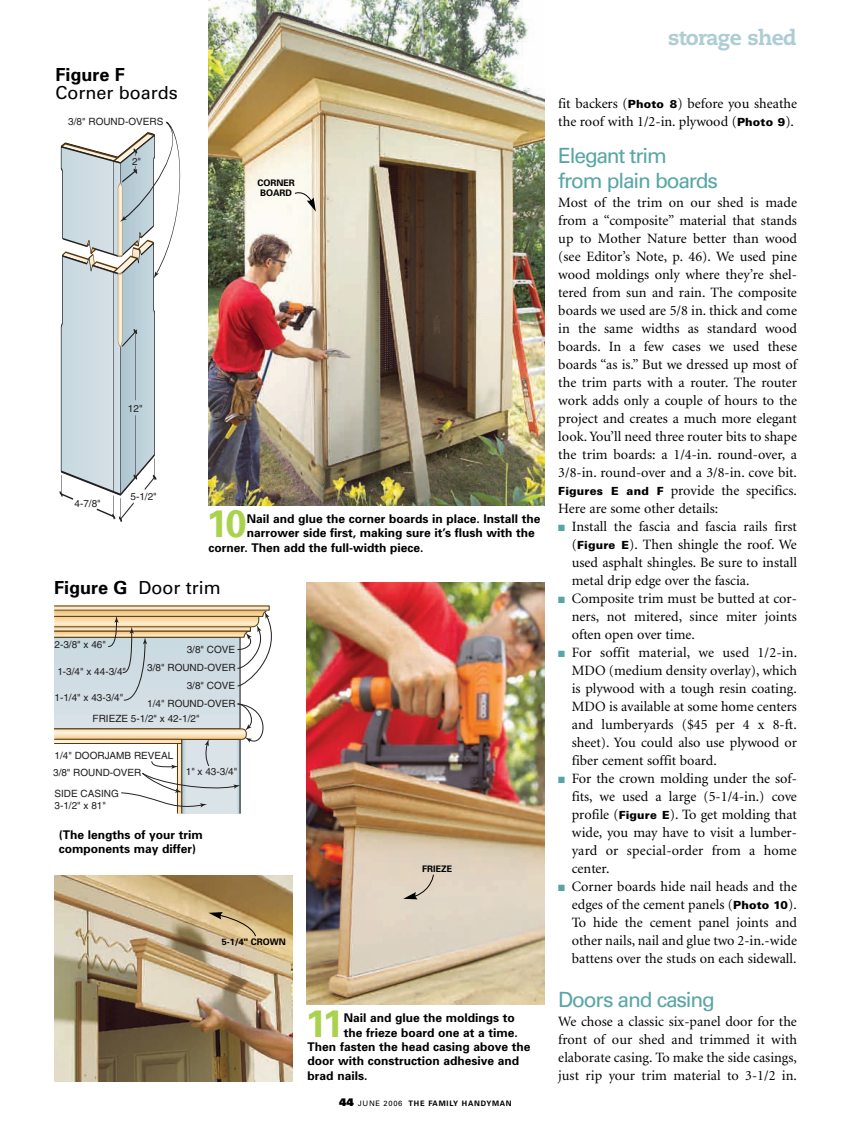
<style>
.page{position:relative;width:851px;height:1134px;background:#fff}
.page>*{position:absolute;margin:0;border:0;box-sizing:border-box;transform-origin:0 0}
.t1{font:700 38.25px "Univers";color:#aad24f}
.t2{font:21px/25.2px "Univers";letter-spacing:-.055em;color:#58a6a4}
.t3{font:800 21px "Caecilia";letter-spacing:-.03em;color:#adcdd5}
.t4{font:18px "Univers";color:#000}
.t5{font:700 18px "Univers";color:#000}
.t6{font:14.25px/18px "Minion";color:#000;text-align:justify}
.t7{font:700 12px/14.4px "Univers";color:#000}
.t8{font:10.05px "Helvetica";color:#231f20}
.t9{font:9.9px/12px "Helvetica";color:#231f20}
.t10{font:700 9px/10.5px "Univers";color:#000;text-align:center}
.t11{font:700 7.5px "Univers CE";letter-spacing:.095em;color:#000}
.s1{font-weight:700}
.s2{font-family:"Univers";font-weight:900;font-size:10.5px}
.s3{font-family:"Univers";font-weight:400}
.s4{font-family:"Univers";font-weight:900;font-size:11.25px}
.s5{color:#58a6a4}
</style>
<div class="page">
<img style="left:208px;top:0;width:336px;height:505px">
<svg style="left:59px;top:121px;width:122px;height:401px"></svg>
<svg style="left:54px;top:606px;width:215px;height:4px"></svg>
<div style="left:177px;top:743px;width:5px;height:70px;border:1px solid #593808"></div>
<svg style="left:54px;top:609px;width:218px;height:202px"></svg>
<img style="left:54px;top:875px;width:238px;height:207px">
<img style="left:306px;top:583px;width:238px;height:421px">
<svg style="left:294px;top:190px;width:22px;height:22px"></svg>
<svg style="left:403px;top:874px;width:31px;height:25px"></svg>
<svg style="left:208px;top:912px;width:48px;height:25px"></svg>
<p class="t5" style="left:55px;top:68px;width:71px">Figure F</p>
<p class="t4" style="left:55px;top:86px;width:124px">Corner boards</p>
<p class="t8" style="left:68px;top:118px;width:96px">3/8" ROUND-OVERS</p>
<p class="t8" style="left:132px;top:157px;width:11px">2"</p>
<p class="t10" style="left:257px;top:178px;width:39px">CORNER<br>BOARD</p>
<p class="t8" style="left:128px;top:405px;width:16px">12"</p>
<p class="t8" style="left:74px;top:500px;width:28px">4-7/8"</p>
<p class="t8" style="left:130px;top:493px;width:28px">5-1/2"</p>
<h1 class="t1" style="left:206px;top:510px;width:42px">10</h1>
<p class="t7" style="left:247px;top:513px;width:295px">Nail and glue the corner boards in place. Install the</p>
<p class="t7" style="left:247px;top:527px;width:289px">narrower side first, making sure it’s flush with the</p>
<p class="t7" style="left:208px;top:541px;width:216px">corner. Then add the full-width piece.</p>
<p class="t4" style="left:54px;top:581px;width:168px"><span class="s1">Figure G</span> Door trim</p>
<p class="t9" style="left:55px;top:639px;width:49px">2-3/8" x 46</p>
<p class="t9" style="left:57px;top:666px;width:67px">1-3/4" x 44-3/4</p>
<p class="t9" style="left:55px;top:693px;width:67px">1-1/4" x 43-3/4</p>
<p class="t9" style="left:187px;top:645px;width:50px">3/8 COVE</p>
<p class="t9" style="left:187px;top:681px;width:50px">3/8 COVE</p>
<p class="t8" style="left:148px;top:653px;width:90px">3/8" ROUND-OVER</p>
<p class="t9" style="left:147px;top:663px;width:90px">3/8 ROUND-OVER</p>
<p class="t8" style="left:188px;top:671px;width:50px">3/8" COVE</p>
<p class="t8" style="left:148px;top:688px;width:90px">1/4" ROUND-OVER</p>
<p class="t9" style="left:147px;top:699px;width:90px">1/4 ROUND-OVER</p>
<p class="t9" style="left:93px;top:714px;width:105px">FRIEZE 5-1/2" x 42-1/2</p>
<p class="t9" style="left:55px;top:751px;width:120px">1/4 DOORJAMB REVEAL</p>
<p class="t8" style="left:54px;top:757px;width:90px">3/8" ROUND-OVER</p>
<p class="t9" style="left:53px;top:768px;width:90px">3/8 ROUND-OVER</p>
<p class="t9" style="left:55px;top:788px;width:66px">SIDE CASING<br>3-1/2 x 81</p>
<p class="t8" style="left:56px;top:790px;width:53px">3-1/2" x 81"</p>
<p class="t9" style="left:186px;top:767px;width:49px">1" x 43-3/4</p>
<p class="t7" style="left:59px;top:829px;width:146px">(The lengths of your trim components may differ)</p>
<p class="t10" style="left:422px;top:864px;width:32px">FRIEZE</p>
<p class="t10" style="left:222px;top:938px;width:66px">5-1/4" CROWN</p>
<h1 class="t1" style="left:305px;top:1009px;width:40px">11</h1>
<p class="t7" style="left:343px;top:1012px;width:173px">Nail and glue the moldings to</p>
<p class="t7" style="left:343px;top:1026px;width:176px">the frieze board one at a time.</p>
<p class="t7" style="left:307px;top:1041px;width:224px">Then fasten the head casing above the</p>
<p class="t7" style="left:307px;top:1055px;width:213px">door with construction adhesive and</p>
<p class="t7" style="left:307px;top:1069px;width:61px">brad nails.</p>
<p class="t11" style="left:339px;top:1101px;width:174px"><span class="s2">44</span> <span class="s3">JUNE 2006</span> THE FAMILY HANDYMAN</p>
<h2 class="t3" style="left:668px;top:29px;width:130px">storage shed</h2>
<p class="t6" style="left:558px;top:96px;width:240px">fit backers (<span class="s4">Photo 8</span>) before you sheathe the roof with 1/2-in. plywood (<span class="s4">Photo 9</span>).</p>
<h2 class="t2" style="left:558px;top:144px;width:161px">Elegant trim<br>from plain boards</h2>
<p class="t6" style="left:558px;top:195px;width:240px">Most of the trim on our shed is made from a “composite” material that stands up to Mother Nature better than wood (see Editor’s Note, p. 46). We used pine wood moldings only where they’re shel&shy;tered from sun and rain. The composite boards we used are 5/8 in. thick and come in the same widths as standard wood boards. In a few cases we used these boards “as is.” But we dressed up most of the trim parts with a router. The router work adds only a couple of hours to the project and creates a much more elegant look. You’ll need three router bits to shape the trim boards: a 1/4-in. round-over, a 3/8-in. round-over and a 3/8-in. cove bit.<br><span class="s4">Figures E and F</span> provide the specifics.<br>Here are some other details:</p>
<p class="t6" style="left:572px;top:519px;width:227px;text-indent:-14px"><span class="s5">■</span> Install the fascia and fascia rails first (<span class="s4">Figure E</span>). Then shingle the roof. We used asphalt shingles. Be sure to install metal drip edge over the fascia.</p>
<p class="t6" style="left:571px;top:591px;width:227px;text-indent:-13px"><span class="s5">■</span> Composite trim must be butted at cor&shy;ners, not mitered, since miter joints often open over time.</p>
<p class="t6" style="left:572px;top:645px;width:227px;text-indent:-14px"><span class="s5">■</span> For soffit material, we used 1/2-in.<br>MDO (medium density overlay), which is plywood with a tough resin coating.<br>MDO is available at some home centers and lumberyards ($45 per 4 x 8-ft. sheet). You could also use plywood or fiber cement soffit board.</p>
<p class="t6" style="left:572px;top:771px;width:227px;text-indent:-14px"><span class="s5">■</span> For the crown molding under the sof&shy;fits, we used a large (5-1/4-in.) cove profile (<span class="s4">Figure E</span>). To get molding that wide, you may have to visit a lumber&shy;yard or special-order from a home center.</p>
<p class="t6" style="left:572px;top:879px;width:227px;text-indent:-14px"><span class="s5">■</span> Corner boards hide nail heads and the edges of the cement panels (<span class="s4">Photo 10</span>).<br>To hide the cement panel joints and other nails, nail and glue two 2-in.-wide battens over the studs on each sidewall.</p>
<h2 class="t2" style="left:558px;top:989px;width:158px">Doors and casing</h2>
<p class="t6" style="left:558px;top:1014px;width:240px">We chose a classic six-panel door for the front of our shed and trimmed it with elaborate casing. To make the side casings, just rip your trim material to 3-1/2 in.</p>
</div>
